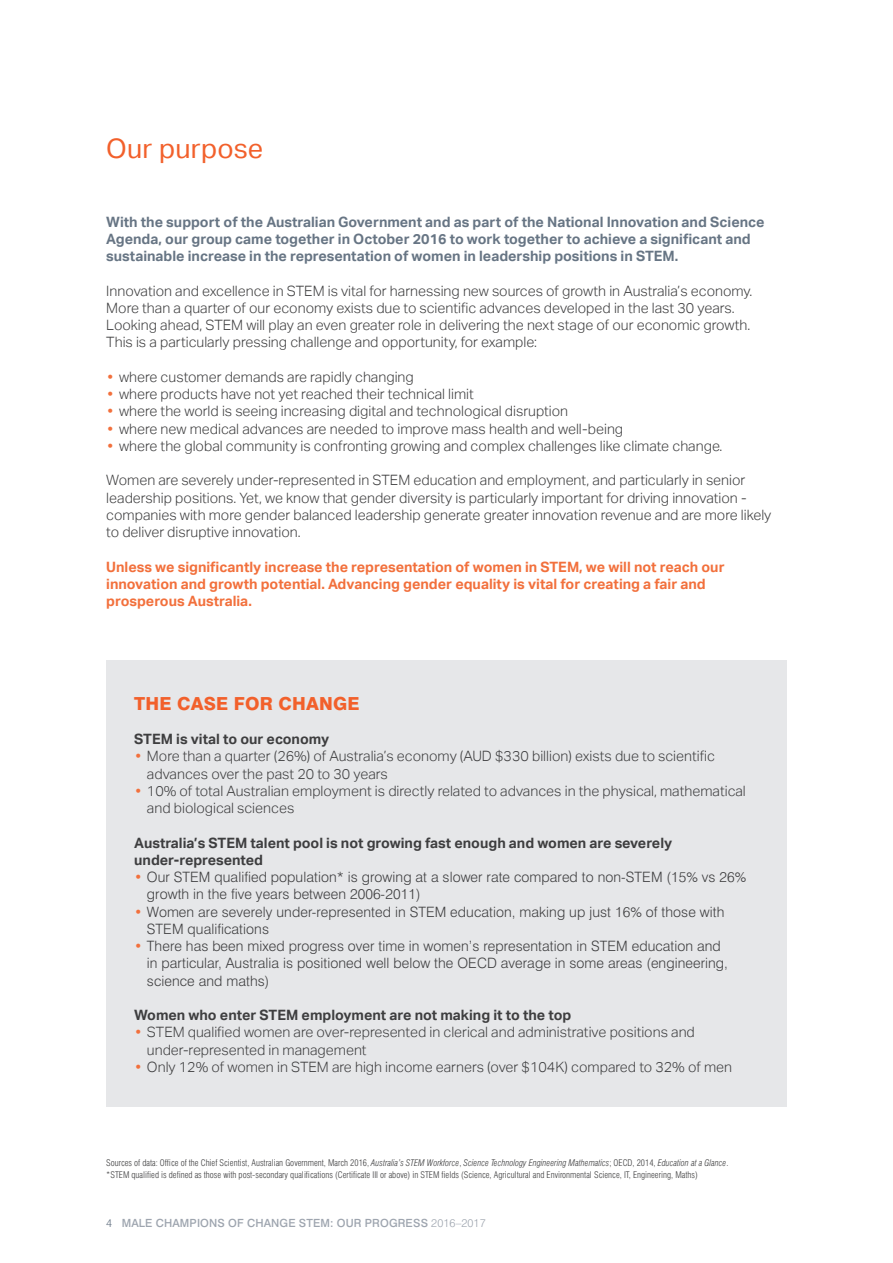
<style>
.page{position:relative;width:893px;height:1263px;background:#fff}
.page>*{position:absolute;margin:0;border:0;box-sizing:border-box;transform-origin:0 0}
.A_head{font:27px "Aktiv Grotesk";letter-spacing:.01em;color:#f2602b}
.B_Head{font:800 18px "Swiss 721 BT";letter-spacing:.01em;color:#f2602b}
.body_copy{font:300 14.25px/17.2px "Aktiv Grotesk";color:#3e3e3f}
.t1{font:300 14.25px/17.2px "Swiss 721 BT";letter-spacing:.005em;color:#3e3e3f}
.body_copy-2{font:700 14.25px/17.2px "Aktiv Grotesk";color:#677584}
.body_copy-3{font:700 14.25px/17.2px "Aktiv Grotesk";color:#f2703c}
.body_copy-4{font:700 14.25px/17.2px "Aktiv Grotesk";color:#3e3e3f}
.Bullet_body_copy{font:700 14.25px "Aktiv Grotesk";color:#3e3e3f}
.t2{font:500 11.25px "Swiss 721 BT";letter-spacing:.01em;color:#9ea5af}
.Footnote{font:300 condensed 9px "Swiss 721 BT";color:#3e3e3f}
.s1{font-family:"Swiss 721 BT";color:#f2703c}
.s2{color:#f2703c}
.s3{font-style:italic}
.s4{font-weight:300;color:#677584}
.s5{font-weight:300}
</style>
<div class="page">
<div style="left:106px;top:660px;width:681px;height:446px;background:#e6e7e9"></div>
<p class="A_head" style="left:106px;top:132px;width:158px">Our purpose</p>
<p class="body_copy-2" style="left:106px;top:213px;width:660px">With the support of the Australian Government and as part of the National Innovation and Science<br>Agenda, our group came together in October 2016 to work together to achieve a significant and sustainable increase in the representation of women in leadership positions in STEM.</p>
<p class="body_copy" style="left:106px;top:282px;width:648px">Innovation and excellence in STEM is vital for harnessing new sources of growth in Australia’s economy.<br>More than a quarter of our economy exists due to scientific advances developed in the last 30 years.<br>Looking ahead, STEM will play an even greater role in delivering the next stage of our economic growth.<br>This is a particularly pressing challenge and opportunity, for example:</p>
<p class="body_copy" style="left:106px;top:368px;width:309px"><span class="s1">•</span> where customer demands are rapidly changing</p>
<p class="body_copy" style="left:106px;top:385px;width:369px"><span class="s1">•</span> where products have not yet reached their technical limit</p>
<p class="body_copy" style="left:106px;top:403px;width:463px"><span class="s1">•</span> where the world is seeing increasing digital and technological disruption</p>
<p class="body_copy" style="left:106px;top:420px;width:518px"><span class="s1">•</span> where new medical advances are needed to improve mass health and well-being</p>
<p class="body_copy" style="left:106px;top:437px;width:618px"><span class="s1">•</span> where the global community is confronting growing and complex challenges like climate change.</p>
<p class="body_copy" style="left:106px;top:472px;width:667px">Women are severely under-represented in STEM education and employment, and particularly in senior leadership positions. Yet, we know that gender diversity is particularly important for driving innovation - companies with more gender balanced leadership generate greater innovation revenue and are more likely to deliver disruptive innovation.</p>
<p class="body_copy-3" style="left:106px;top:558px;width:620px">Unless we significantly increase the representation of women in STEM, we will not reach our innovation and growth potential. Advancing gender equality is vital for creating a fair and prosperous Australia.</p>
<p class="B_Head" style="left:134px;top:692px;width:227px">THE CASE FOR CHANGE</p>
<p class="body_copy-4" style="left:134px;top:730px;width:197px">STEM is vital to our economy</p>
<p class="body_copy" style="left:147px;top:748px;width:569px;text-indent:-13px"><span class="s1">•</span> More than a quarter (26%) of Australia’s economy (AUD $330 billion) exists due to scientific advances over the past 20 to 30 years</p>
<p class="body_copy" style="left:147px;top:782px;width:600px;text-indent:-13px"><span class="s1">•</span> 10% of total Australian employment is directly related to advances in the physical, mathematical and biological sciences</p>
<p class="body_copy-4" style="left:134px;top:834px;width:539px">Australia’s STEM talent pool is not growing fast enough and women are severely under-represented</p>
<p class="t1" style="left:147px;top:868px;width:601px;text-indent:-13px"><span class="s2">•</span> Our STEM qualified population* is growing at a slower rate compared to non-STEM (15% vs 26% growth in the five years between 2006-2011)</p>
<p class="t1" style="left:147px;top:903px;width:579px;text-indent:-13px"><span class="s2">•</span> Women are severely under-represented in STEM education, making up just 16% of those with<br>STEM qualifications</p>
<p class="t1" style="left:147px;top:937px;width:583px;text-indent:-13px"><span class="s2">•</span> There has been mixed progress over time in women’s representation in STEM education and in particular, Australia is positioned well below the OECD average in some areas (engineering, science and maths)</p>
<p class="Bullet_body_copy" style="left:134px;top:1007px;width:439px">Women who enter STEM employment are not making it to the top</p>
<p class="body_copy" style="left:147px;top:1024px;width:549px;text-indent:-13px"><span class="s1">•</span> STEM qualified women are over-represented in clerical and administrative positions and under-represented in management</p>
<p class="body_copy" style="left:134px;top:1058px;width:599px"><span class="s1">•</span> Only 12% of women in STEM are high income earners (over $104K) compared to 32% of men</p>
<p class="Footnote" style="left:106px;top:1157px;width:624px">Sources of data: Office of the Chief Scientist, Australian Government, March 2016, <span class="s3">Australia’s STEM Workforce</span>, <span class="s3">Science Technology Engineering Mathematics</span>; OECD, 2014, <span class="s3">Education at a Glance</span>.</p>
<p class="Footnote" style="left:106px;top:1169px;width:593px">*STEM qualified is defined as those with post-secondary qualifications (Certificate III or above) in STEM fields (Science, Agricultural and Environmental Science, IT, Engineering, Maths)</p>
<p class="t2" style="left:106px;top:1216px;width:381px"><span class="s4">4</span> MALE CHAMPIONS OF CHANGE STEM: OUR PROGRESS <span class="s5">2016–2017</span></p>
</div>
